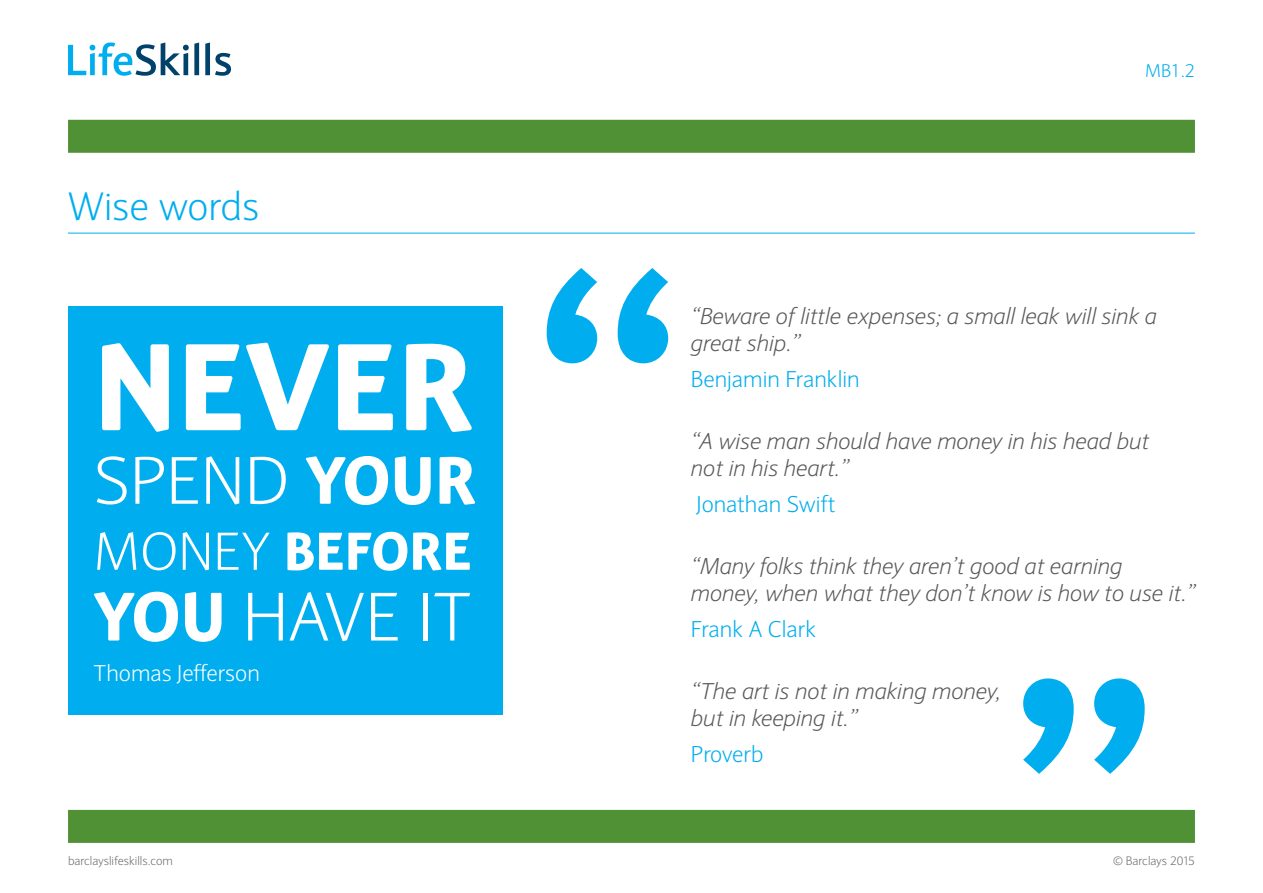
<style>
.page{position:relative;width:1263px;height:893px;background:#fff}
.page>*{position:absolute;margin:0;border:0;box-sizing:border-box;transform-origin:0 0}
.t1{font:700 353.25px "Expert Sans";color:#00aeef}
.t2{font:121.65px "Expert Sans Headline";color:#fff}
.t3{font:300 67.5px "Expert Sans";color:#fff}
.t4{font:300 66px "Expert Sans";color:#fff}
.t5{font:52.5px "Expert Sans Headline";color:#fff}
.t6{font:300 39px "Expert Sans";color:#00aeef}
.t7{font:italic 300 22.5px/27px "Expert Sans";color:#57585a}
.t8{font:300 22.5px "Expert Sans";color:#00aeef}
.t9{font:300 22.5px "Expert Sans";color:#fff}
.t10{font:300 18px "Expert Sans";color:#00aeef}
.t11{font:300 12px "Expert Sans";color:#6c6d70}
.s1{font-family:"Expert Sans Headline";font-weight:400}
.s2{font-family:"Expert Sans";font-weight:300}
</style>
<div class="page">
<div style="left:68px;top:120px;width:1127px;height:33px;background:#519136"></div>
<div style="left:68px;top:810px;width:1127px;height:33px;background:#519136"></div>
<svg style="left:68px;top:43px;width:131px;height:33px"></svg>
<svg style="left:205px;top:43px;width:26px;height:33px"></svg>
<hr style="left:68px;top:233px;width:1127px;height:1px;background:#00aeef">
<div style="left:68px;top:306px;width:434px;height:408px;background:#00aeef"></div>
<h3 class="t6" style="left:68px;top:183px;width:193px">Wise words</h3>
<h2 class="t2" style="left:94px;top:308px;width:382px">NEVER</h2>
<h3 class="t4" style="left:94px;top:440px;width:384px">SPEND <span class="s1">YOUR</span></h3>
<h3 class="t5" style="left:94px;top:517px;width:380px"><span class="s2">MONEY</span> BEFORE</h3>
<h3 class="t3" style="left:94px;top:576px;width:380px"><span class="s1">YOU</span> HAVE IT</h3>
<p class="t9" style="left:94px;top:659px;width:168px">Thomas Jefferson</p>
<p class="t10" style="left:1145px;top:60px;width:51px">MB1.2</p>
<h1 class="t1" style="left:528px;top:178px;width:160px">“</h1>
<p class="t7" style="left:691px;top:303px;width:467px">“Beware of little expenses; a small leak will sink a great ship.”</p>
<p class="t8" style="left:691px;top:365px;width:170px">Benjamin Franklin</p>
<p class="t7" style="left:691px;top:428px;width:460px">“A wise man should have money in his head but not in his heart.”</p>
<p class="t8" style="left:696px;top:490px;width:141px">Jonathan Swift</p>
<p class="t7" style="left:691px;top:553px;width:506px">“Many folks think they aren’t good at earning money, when what they don’t know is how to use it.”</p>
<p class="t8" style="left:691px;top:615px;width:127px">Frank A Clark</p>
<p class="t7" style="left:691px;top:678px;width:312px">“The art is not in making money, but in keeping it.”</p>
<p class="t8" style="left:691px;top:740px;width:74px">Proverb</p>
<h1 class="t1" style="left:1163px;top:864px;width:160px;rotate:-180deg">“</h1>
<p class="t11" style="left:68px;top:854px;width:106px">barclayslifeskills.com</p>
<p class="t11" style="left:1113px;top:854px;width:83px">© Barclays 2015</p>
</div>
